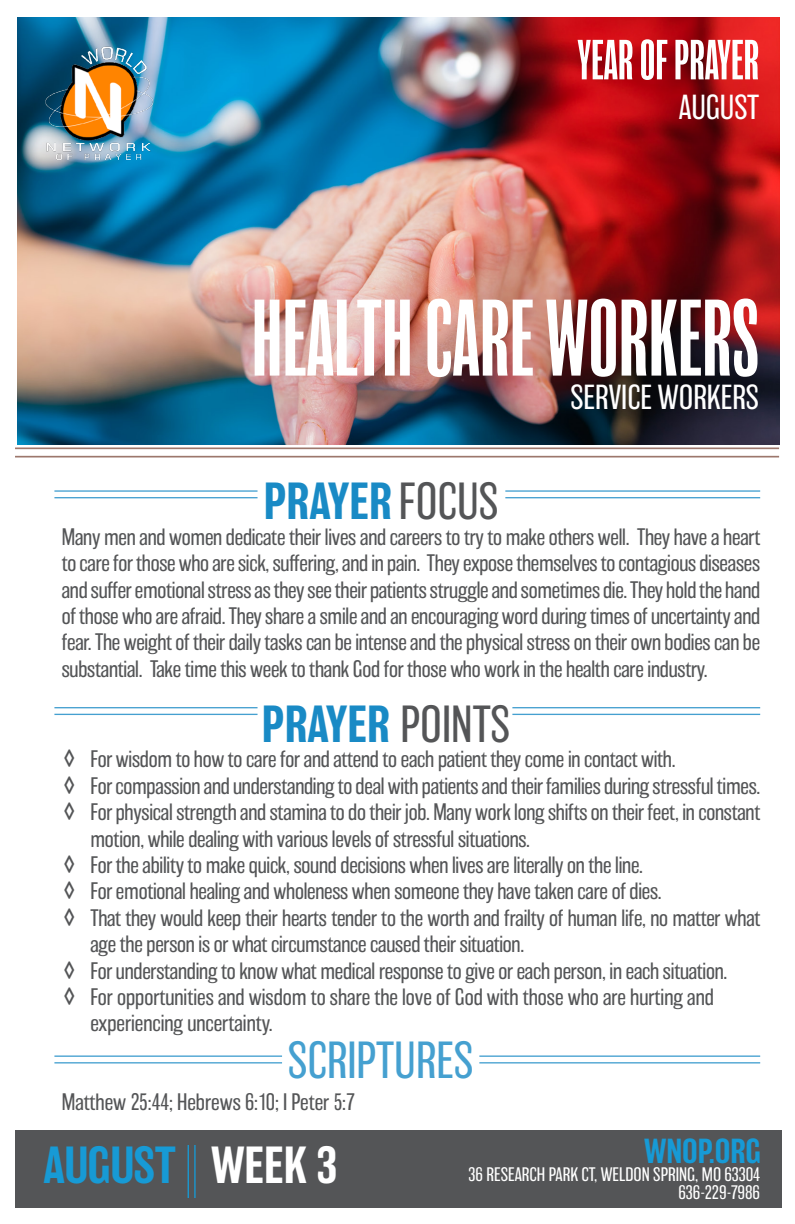
<style>
.page{position:relative;width:795px;height:1224px;background:#fff}
.page>*{position:absolute;margin:0;border:0;box-sizing:border-box;transform-origin:0 0}
.Slogan{font:extra-condensed 100px "Balboa";color:#fff}
.Slogan-2{font:extra-condensed 52px "Balboa";color:#fff}
.Section_Title__Color{font:500 48px "Balboa";color:#198ac5}
.Section_Title{font:200 48px "Balboa";color:#45a0d0}
.Fun_Facts_Number{font:500 48px "Balboa";letter-spacing:-.01em;color:#179ad5}
.Fun_Facts_Number-2{font:500 48px "Balboa";color:#fff}
.Slogan-3{font:200 32px "Balboa";color:#fff}
.Fun_Facts_Number-3{font:500 32px "Balboa";color:#179ad5}
.Section_Text{font:200 22px/26.4px "Balboa";letter-spacing:-.01em;color:#545557}
.Contact{font:200 18px "Balboa";color:#fff}
.Contact-2{font:200 18px "Balboa";letter-spacing:-.025em;color:#fff}
.s1{font-weight:200;color:#545557}
.s2{font-size:24px}
</style>
<div class="page">
<img style="left:17px;top:18px;width:762px;height:427px">
<div style="left:15px;top:1130px;width:766px;height:78px;background:#545557"></div>
<hr style="left:15px;top:448px;width:764px;height:1px;background:#9c776c">
<hr style="left:15px;top:456px;width:764px;height:2px;background:#9c776c">
<hr style="left:54px;top:490px;width:204px;height:2px;background:#45a0d0">
<hr style="left:54px;top:497px;width:204px;height:1px;background:#45a0d0">
<hr style="left:505px;top:490px;width:255px;height:2px;background:#45a0d0">
<hr style="left:505px;top:497px;width:255px;height:1px;background:#45a0d0">
<hr style="left:54px;top:707px;width:204px;height:1px;background:#45a0d0">
<hr style="left:54px;top:714px;width:204px;height:1px;background:#45a0d0">
<hr style="left:512px;top:707px;width:248px;height:1px;background:#45a0d0">
<hr style="left:512px;top:714px;width:248px;height:1px;background:#45a0d0">
<hr style="left:194px;top:1145px;width:2px;height:53px;background:#179ad5">
<hr style="left:188px;top:1145px;width:1px;height:53px;background:#179ad5">
<img style="left:42px;top:46px;width:115px;height:114px">
<hr style="left:54px;top:1055px;width:228px;height:2px;background:#45a0d0">
<hr style="left:54px;top:1062px;width:228px;height:2px;background:#45a0d0">
<hr style="left:479px;top:1055px;width:281px;height:2px;background:#45a0d0">
<hr style="left:479px;top:1062px;width:281px;height:2px;background:#45a0d0">
<p class="Slogan-2" style="left:577px;top:31px;width:183px">YEAR OF PRAYER</p>
<p class="Slogan-3" style="left:679px;top:90px;width:82px">AUGUST</p>
<p class="Slogan" style="left:252px;top:283px;width:509px">HEALTH CARE WORKERS</p>
<p class="Section_Title__Color" style="left:264px;top:475px;width:236px">PRAYER <span class="s1">FOCUS</span></p>
<p class="Slogan-3" style="left:570px;top:380px;width:190px">SERVICE WORKERS</p>
<p class="Section_Text" style="left:62px;top:524px;width:700px;text-align:justify">Many men and women dedicate their lives and careers to try to make others well. They have a heart to care for those who are sick, suffering, and in pain. They expose themselves to contagious diseases and suffer emotional stress as they see their patients struggle and sometimes die. They hold the hand of those who are afraid. They share a smile and an encouraging word during times of uncertainty and fear. The weight of their daily tasks can be intense and the physical stress on their own bodies can be substantial. Take time this week to thank God for those who work in the health care industry.</p>
<p class="Section_Title__Color" style="left:262px;top:698px;width:250px">PRAYER <span class="s1">POINTS</span></p>
<p class="Section_Text" style="left:63px;top:746px;width:614px"><span class="s2">◊</span> For wisdom to how to care for and attend to each patient they come in contact with.</p>
<p class="Section_Text" style="left:63px;top:773px;width:698px"><span class="s2">◊</span> For compassion and understanding to deal with patients and their families during stressful times.</p>
<p class="Section_Text" style="left:90px;top:799px;width:671px;text-indent:-27px"><span class="s2">◊</span> For physical strength and stamina to do their job. Many work long shifts on their feet, in constant motion, while dealing with various levels of stressful situations.</p>
<p class="Section_Text" style="left:63px;top:852px;width:581px"><span class="s2">◊</span> For the ability to make quick, sound decisions when lives are literally on the line.</p>
<p class="Section_Text" style="left:63px;top:878px;width:600px"><span class="s2">◊</span> For emotional healing and wholeness when someone they have taken care of dies.</p>
<p class="Section_Text" style="left:90px;top:905px;width:671px;text-indent:-27px"><span class="s2">◊</span> That they would keep their hearts tender to the worth and frailty of human life, no matter what age the person is or what circumstance caused their situation.</p>
<p class="Section_Text" style="left:63px;top:958px;width:665px"><span class="s2">◊</span> For understanding to know what medical response to give or each person, in each situation.</p>
<p class="Section_Text" style="left:90px;top:984px;width:625px;text-indent:-27px"><span class="s2">◊</span> For opportunities and wisdom to share the love of God with those who are hurting and experiencing uncertainty.</p>
<p class="Section_Title" style="left:288px;top:1035px;width:187px">SCRIPTURES</p>
<p class="Section_Text" style="left:62px;top:1089px;width:295px">Matthew 25:44; Hebrews 6:10; I Peter 5:7</p>
<p class="Fun_Facts_Number" style="left:44px;top:1139px;width:134px">AUGUST</p>
<p class="Fun_Facts_Number-2" style="left:211px;top:1139px;width:128px">WEEK 3</p>
<p class="Fun_Facts_Number-3" style="left:644px;top:1134px;width:119px">WNOP.ORG</p>
<p class="Contact" style="left:468px;top:1164px;width:294px">36 RESEARCH PARK CT, WELDON SPRING, MO 63304</p>
<p class="Contact-2" style="left:678px;top:1182px;width:83px">636-229-7986</p>
</div>
